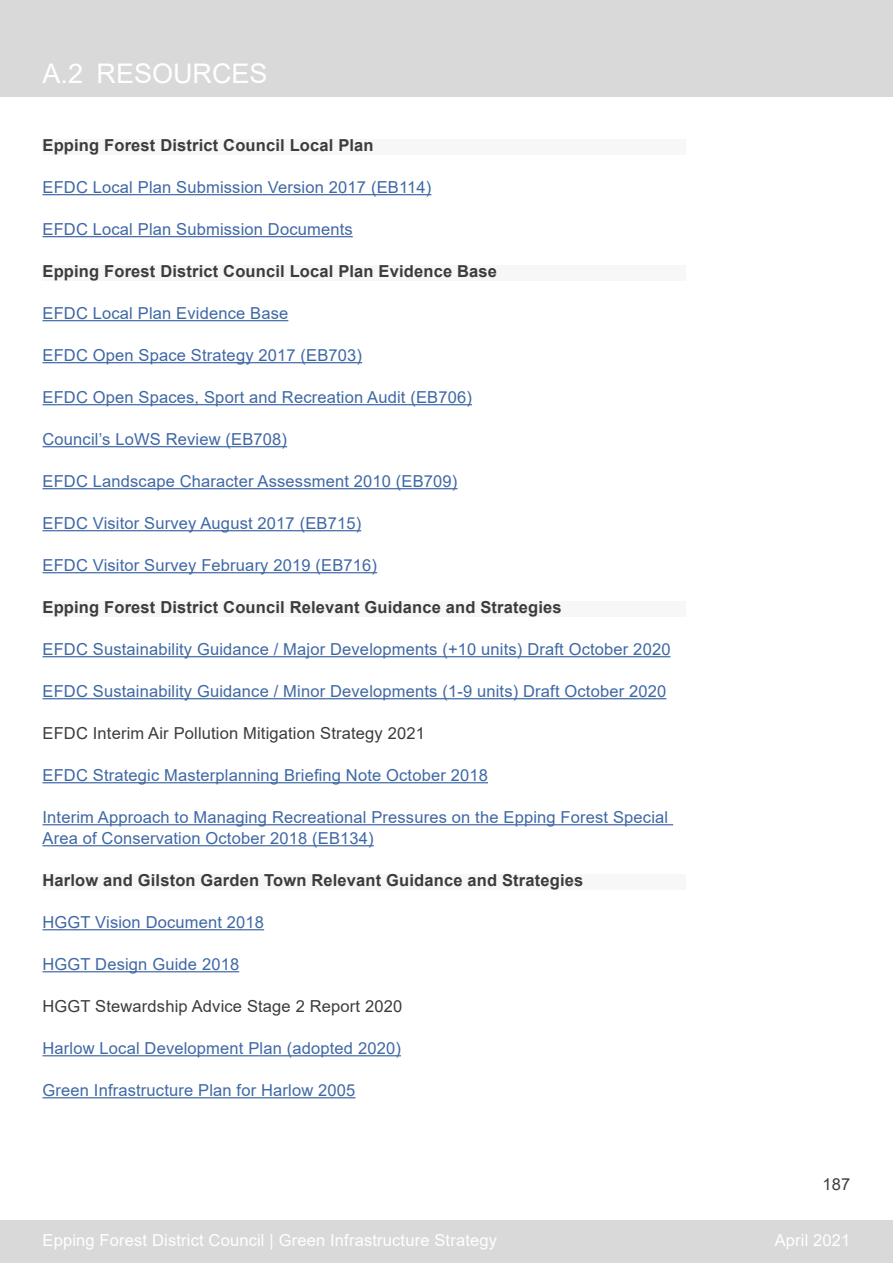
<style>
.page{position:relative;width:893px;height:1263px;background:#fff}
.page>*{position:absolute;margin:0;border:0;box-sizing:border-box;transform-origin:0 0}
.t1{font:27px "Arial";color:#fff}
.t2{font:16.5px/21px "Arial";letter-spacing:.01em;color:#3f68a5}
.t3{font:700 16.5px "Arial";letter-spacing:.01em;color:#3c3c3b}
.t4{font:16.5px "Arial";letter-spacing:.01em;color:#3c3c3b}
.t5{font:16.5px "Arial";letter-spacing:.01em;color:#fff}
</style>
<div class="page">
<div style="left:0;top:0;width:893px;height:97px;background:#d9d9d9"></div>
<div style="left:0;top:1220px;width:893px;height:43px;background:#d9d9d9"></div>
<div style="left:43px;top:139px;width:643px;height:15px;background:#f7f7f7"></div>
<hr style="left:43px;top:194px;width:388px;height:1px;background:#3f68a5">
<hr style="left:43px;top:236px;width:310px;height:1px;background:#3f68a5">
<div style="left:43px;top:265px;width:643px;height:15px;background:#f7f7f7"></div>
<hr style="left:43px;top:320px;width:245px;height:1px;background:#3f68a5">
<hr style="left:43px;top:362px;width:319px;height:1px;background:#3f68a5">
<hr style="left:43px;top:404px;width:429px;height:1px;background:#3f68a5">
<hr style="left:43px;top:446px;width:244px;height:1px;background:#3f68a5">
<hr style="left:43px;top:488px;width:414px;height:1px;background:#3f68a5">
<hr style="left:43px;top:530px;width:318px;height:1px;background:#3f68a5">
<hr style="left:43px;top:572px;width:334px;height:1px;background:#3f68a5">
<div style="left:43px;top:601px;width:643px;height:15px;background:#f7f7f7"></div>
<hr style="left:43px;top:656px;width:627px;height:1px;background:#3f68a5">
<hr style="left:43px;top:698px;width:623px;height:1px;background:#3f68a5">
<hr style="left:43px;top:782px;width:445px;height:1px;background:#3f68a5">
<hr style="left:43px;top:824px;width:630px;height:1px;background:#3f68a5">
<hr style="left:43px;top:845px;width:331px;height:1px;background:#3f68a5">
<div style="left:43px;top:874px;width:643px;height:15px;background:#f7f7f7"></div>
<hr style="left:43px;top:929px;width:221px;height:1px;background:#3f68a5">
<hr style="left:43px;top:971px;width:196px;height:1px;background:#3f68a5">
<hr style="left:43px;top:1055px;width:358px;height:1px;background:#3f68a5">
<hr style="left:43px;top:1097px;width:312px;height:1px;background:#3f68a5">
<p class="t1" style="left:43px;top:55px;width:227px">A.2 RESOURCES</p>
<p class="t3" style="left:43px;top:133px;width:333px">Epping Forest District Council Local Plan</p>
<p class="t2" style="left:43px;top:177px;width:390px">EFDC Local Plan Submission Version 2017 (EB114)</p>
<p class="t2" style="left:43px;top:219px;width:312px">EFDC Local Plan Submission Documents</p>
<p class="t3" style="left:43px;top:259px;width:456px">Epping Forest District Council Local Plan Evidence Base</p>
<p class="t2" style="left:43px;top:303px;width:247px">EFDC Local Plan Evidence Base</p>
<p class="t2" style="left:43px;top:345px;width:321px">EFDC Open Space Strategy 2017 (EB703)</p>
<p class="t2" style="left:43px;top:387px;width:431px">EFDC Open Spaces, Sport and Recreation Audit (EB706)</p>
<p class="t2" style="left:43px;top:429px;width:246px">Council’s LoWS Review (EB708)</p>
<p class="t2" style="left:43px;top:471px;width:416px">EFDC Landscape Character Assessment 2010 (EB709)</p>
<p class="t2" style="left:43px;top:513px;width:320px">EFDC Visitor Survey August 2017 (EB715)</p>
<p class="t2" style="left:43px;top:555px;width:336px">EFDC Visitor Survey February 2019 (EB716)</p>
<p class="t3" style="left:43px;top:595px;width:521px">Epping Forest District Council Relevant Guidance and Strategies</p>
<p class="t2" style="left:43px;top:639px;width:629px">EFDC Sustainability Guidance / Major Developments (+10 units) Draft October 2020</p>
<p class="t2" style="left:43px;top:681px;width:625px">EFDC Sustainability Guidance / Minor Developments (1-9 units) Draft October 2020</p>
<p class="t4" style="left:43px;top:722px;width:384px">EFDC Interim Air Pollution Mitigation Strategy 2021</p>
<p class="t2" style="left:43px;top:765px;width:447px">EFDC Strategic Masterplanning Briefing Note October 2018</p>
<p class="t2" style="left:43px;top:807px;width:627px">Interim Approach to Managing Recreational Pressures on the Epping Forest Special<br>Area of Conservation October 2018 (EB134)</p>
<p class="t3" style="left:43px;top:868px;width:542px">Harlow and Gilston Garden Town Relevant Guidance and Strategies</p>
<p class="t2" style="left:43px;top:912px;width:223px">HGGT Vision Document 2018</p>
<p class="t2" style="left:43px;top:954px;width:198px">HGGT Design Guide 2018</p>
<p class="t4" style="left:43px;top:995px;width:361px">HGGT Stewardship Advice Stage 2 Report 2020</p>
<p class="t2" style="left:43px;top:1038px;width:360px">Harlow Local Development Plan (adopted 2020)</p>
<p class="t2" style="left:43px;top:1080px;width:314px">Green Infrastructure Plan for Harlow 2005</p>
<p class="t4" style="left:823px;top:1173px;width:29px">187</p>
<p class="t5" style="left:43px;top:1229px;width:456px">Epping Forest District Council | Green Infrastructure Strategy</p>
<p class="t5" style="left:775px;top:1229px;width:77px">April 2021</p>
</div>
